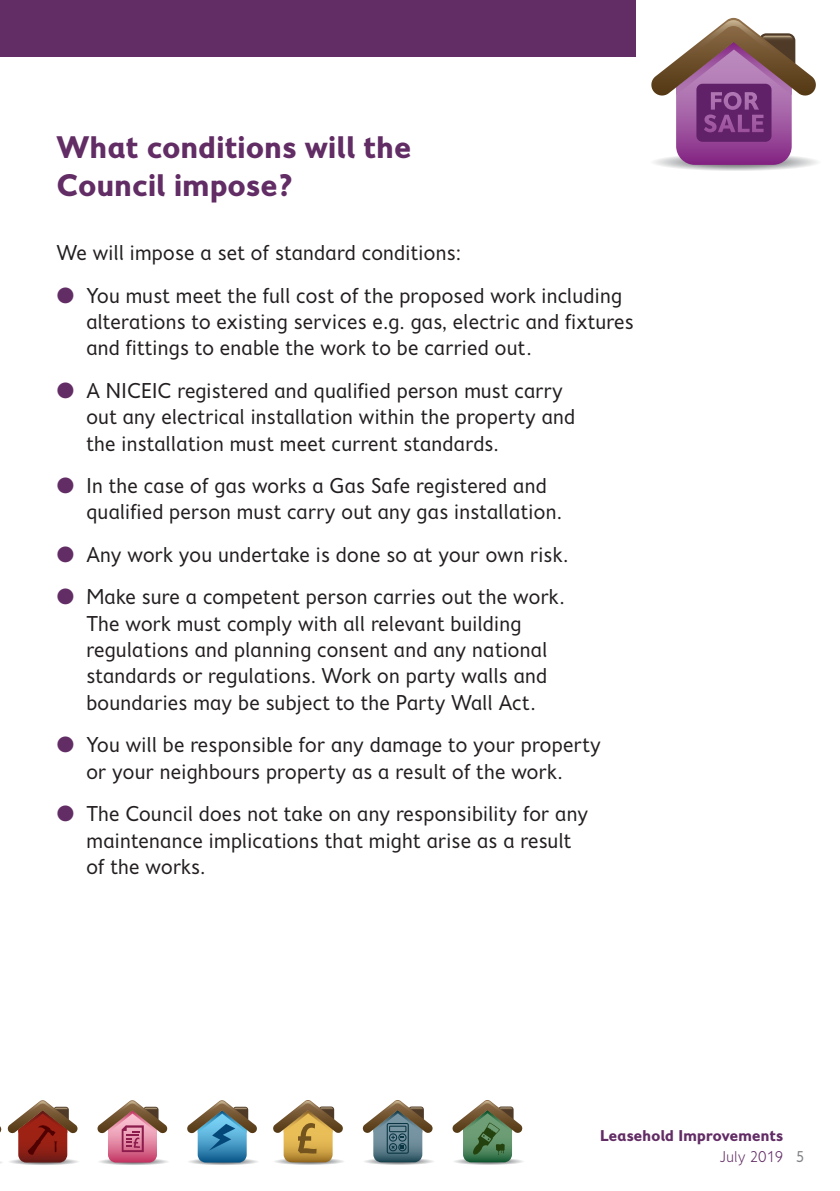
<style>
.page{position:relative;width:840px;height:1191px;background:#fff}
.page>*{position:absolute;margin:0;border:0;box-sizing:border-box;transform-origin:0 0}
.t1{font:700 32px/38.4px "Fiendstar";color:#622c65}
.t2{font:22px/26.4px "Fiendstar";color:#231f20}
.t3{font:700 16px "Fiendstar";color:#622c65}
.t4{font:300 16px "Fiendstar";color:#622c65}
.s1{color:#622c65}
.s2{font-weight:400;color:#808285}
</style>
<div class="page">
<svg style="left:0;top:1100px;width:79px;height:65px"></svg>
<svg style="left:97px;top:1100px;width:71px;height:65px"></svg>
<svg style="left:187px;top:1100px;width:71px;height:65px"></svg>
<svg style="left:452px;top:1100px;width:71px;height:65px"></svg>
<svg style="left:273px;top:1100px;width:71px;height:65px"></svg>
<svg style="left:362px;top:1100px;width:72px;height:65px"></svg>
<svg style="left:651px;top:18px;width:167px;height:153px"></svg>
<div style="left:0;top:0;width:635px;height:57px;background:#622c65"></div>
<p class="t1" style="left:57px;top:127px;width:356px">What conditions will the<br>Council impose?</p>
<p class="t2" style="left:57px;top:239px;width:406px">We will impose a set of standard conditions:</p>
<p class="t2" style="left:86px;top:282px;width:548px;text-indent:-30px"><span class="s1">●</span> You must meet the full cost of the proposed work including alterations to existing services e.g. gas, electric and fixtures and fittings to enable the work to be carried out.</p>
<p class="t2" style="left:86px;top:377px;width:490px;text-indent:-30px"><span class="s1">●</span> A NICEIC registered and qualified person must carry out any electrical installation within the property and the installation must meet current standards.</p>
<p class="t2" style="left:86px;top:472px;width:477px;text-indent:-30px"><span class="s1">●</span> In the case of gas works a Gas Safe registered and qualified person must carry out any gas installation.</p>
<p class="t2" style="left:57px;top:541px;width:513px"><span class="s1">●</span> Any work you undertake is done so at your own risk.</p>
<p class="t2" style="left:86px;top:583px;width:479px;text-indent:-30px"><span class="s1">●</span> Make sure a competent person carries out the work.<br>The work must comply with all relevant building regulations and planning consent and any national standards or regulations. Work on party walls and boundaries may be subject to the Party Wall Act.</p>
<p class="t2" style="left:57px;top:731px;width:545px;text-align:center"><span class="s1">●</span> You will be responsible for any damage to your property or your neighbours property as a result of the work.</p>
<p class="t2" style="left:86px;top:800px;width:503px;text-indent:-30px"><span class="s1">●</span> The Council does not take on any responsibility for any maintenance implications that might arise as a result of the works.</p>
<p class="t3" style="left:599px;top:1126px;width:184px">Leasehold Improvements</p>
<p class="t4" style="left:719px;top:1148px;width:86px">July 2019 <span class="s2">5</span></p>
</div>
